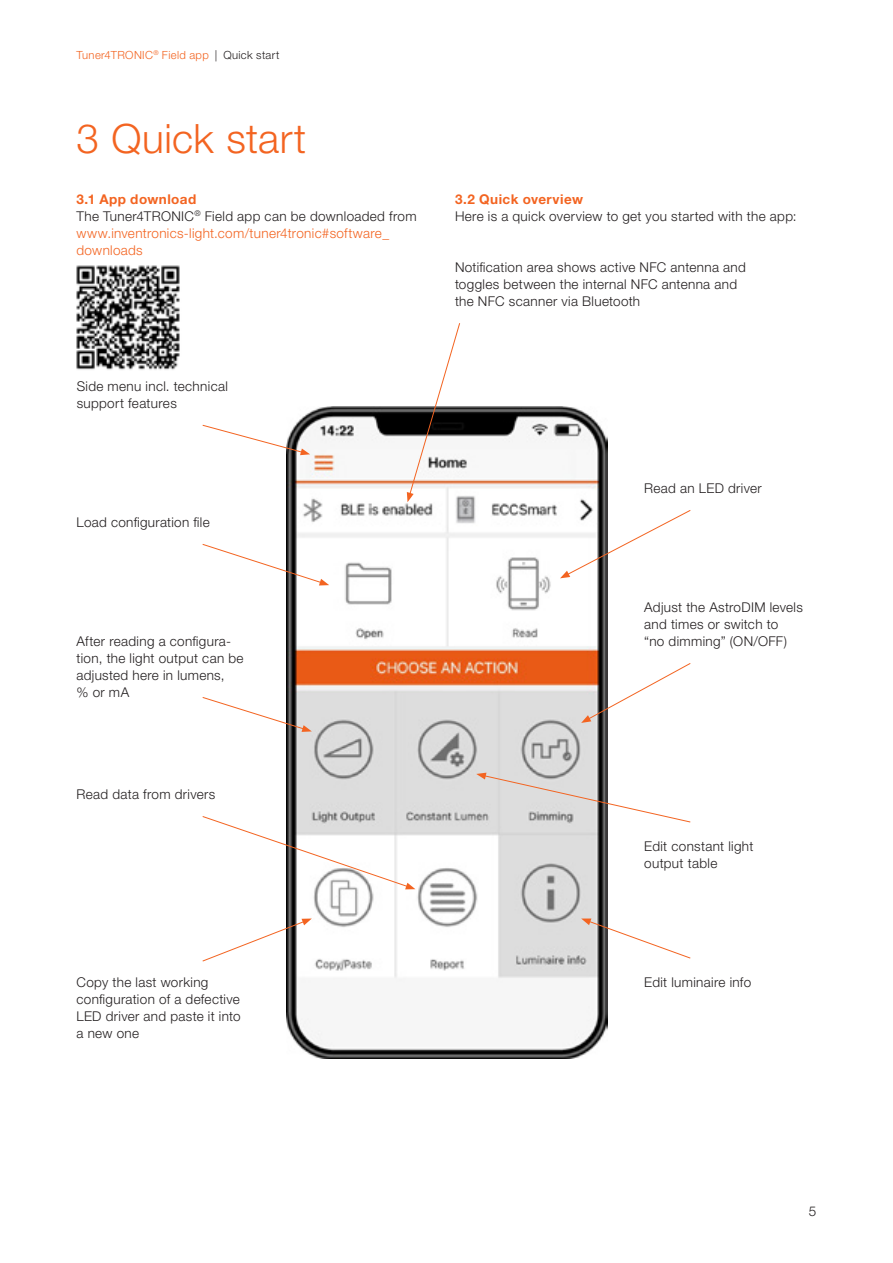
<style>
.page{position:relative;width:893px;height:1263px;background:#fff}
.page>*{position:absolute;margin:0;border:0;box-sizing:border-box;transform-origin:0 0}
.t1{font:300 40.5px "Helvetica Neue LT Pro";letter-spacing:.01em;color:#f36421}
.t2{font:300 13.5px/17px "Helvetica Neue LT Pro";letter-spacing:.025em;color:#231f20}
.t3{font:300 13.5px/17px "Helvetica Neue LT Pro";letter-spacing:.025em;color:#f36421}
.t4{font:700 13.5px "Helvetica Neue LT Pro";letter-spacing:.035em;color:#f36421}
.t5{font:300 11.25px "Helvetica Neue LT Pro";letter-spacing:.03em;color:#f36421}
.s1{color:#231f20}
.s2{font-weight:700}
</style>
<div class="page">
<img style="left:287px;top:406px;width:320px;height:653px">
<svg style="left:407px;top:323px;width:54px;height:179px"></svg>
<svg style="left:560px;top:509px;width:131px;height:69px"></svg>
<svg style="left:581px;top:662px;width:110px;height:61px"></svg>
<svg style="left:476px;top:773px;width:215px;height:50px"></svg>
<svg style="left:202px;top:815px;width:213px;height:74px"></svg>
<svg style="left:581px;top:918px;width:110px;height:41px"></svg>
<svg style="left:202px;top:918px;width:110px;height:44px"></svg>
<svg style="left:202px;top:696px;width:110px;height:36px"></svg>
<svg style="left:202px;top:543px;width:127px;height:42px"></svg>
<svg style="left:202px;top:424px;width:108px;height:31px"></svg>
<img style="left:76px;top:265px;width:104px;height:105px">
<p class="t5" style="left:77px;top:48px;width:204px">Tuner4TRONIC<sup>®</sup> Field app <span class="s1">| Quick start</span></p>
<h1 class="t1" style="left:77px;top:114px;width:231px">3 Quick start</h1>
<p class="t3" style="left:77px;top:191px;width:342px"><span class="s2">3.1 App download<br></span><span class="s1">The Tuner4TRONIC</span><sup>®</sup> <span class="s1">Field app can be downloaded from </span>www.inventronics-light.com/tuner4tronic#software_ downloads</p>
<p class="t2" style="left:77px;top:378px;width:153px">Side menu incl. technical support features</p>
<p class="t2" style="left:77px;top:514px;width:135px">Load configuration file</p>
<p class="t2" style="left:77px;top:633px;width:169px">After reading a configura&shy;tion, the light output can be adjusted here in lumens,<br>% or mA</p>
<p class="t2" style="left:77px;top:786px;width:140px">Read data from drivers</p>
<p class="t4" style="left:455px;top:191px;width:130px">3.2 Quick overview</p>
<p class="t2" style="left:455px;top:208px;width:343px">Here is a quick overview to get you started with the app:</p>
<p class="t2" style="left:455px;top:259px;width:292px">Notification area shows active NFC antenna and toggles between the internal NFC antenna and the NFC scanner via Bluetooth</p>
<p class="t2" style="left:644px;top:480px;width:119px">Read an LED driver</p>
<p class="t2" style="left:644px;top:599px;width:160px">Adjust the AstroDIM levels and times or switch to<br>“no dimming” (ON/OFF)</p>
<p class="t2" style="left:644px;top:837px;width:111px">Edit constant light output table</p>
<p class="t2" style="left:77px;top:973px;width:166px">Copy the last working configuration of a defective<br>LED driver and paste it into a new one</p>
<p class="t2" style="left:644px;top:973px;width:108px">Edit luminaire info</p>
<p class="t2" style="left:809px;top:1203px;width:9px">5</p>
</div>
